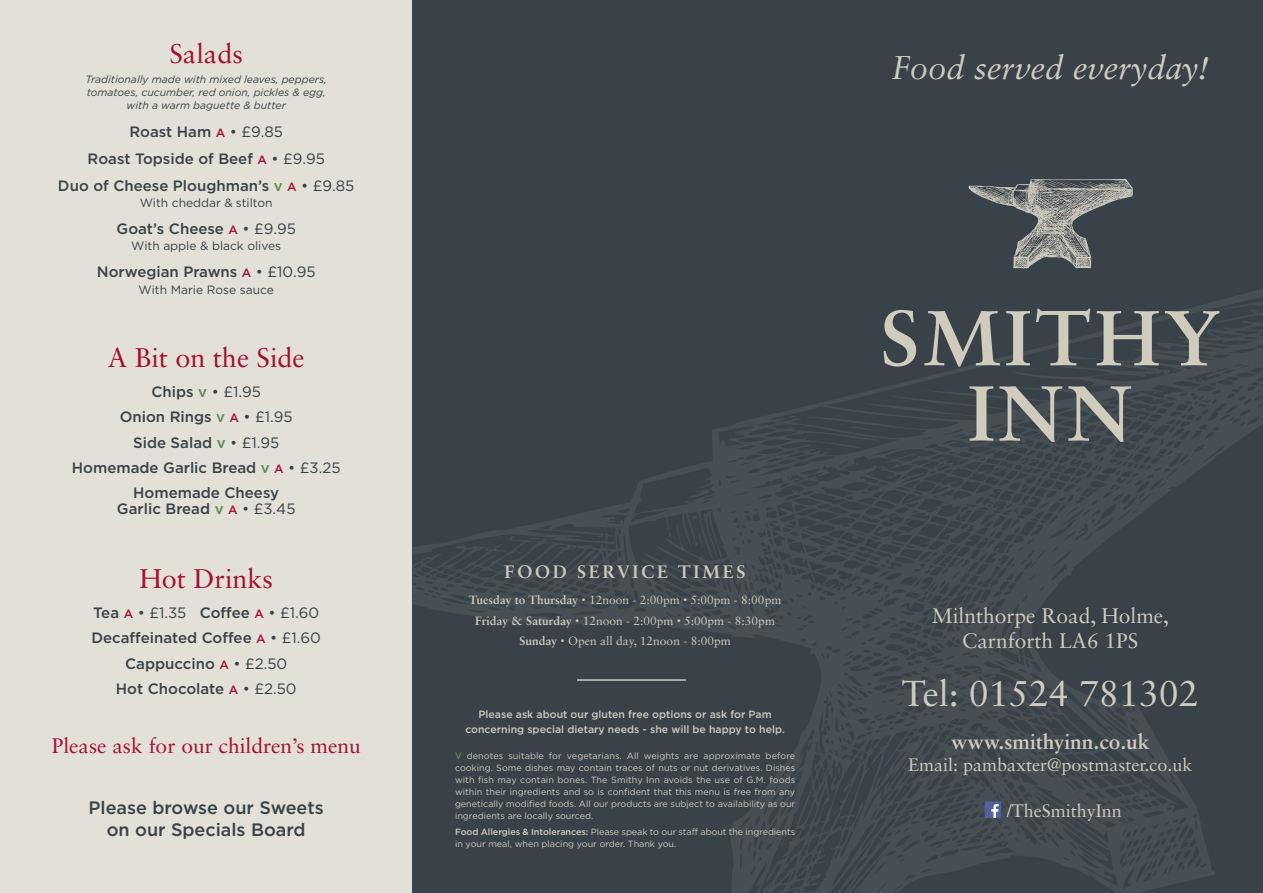
<style>
.page{position:relative;width:1263px;height:893px;background:#fff}
.page>*{position:absolute;margin:0;border:0;box-sizing:border-box;transform-origin:0 0}
.t1{font:700 78px/75.3px "Sabon LT Std";letter-spacing:.05em;color:#cfcbbd;text-align:center}
.t2{font:36px "Sabon LT Std";color:#cfcbbd}
.t3{font:italic 33px "Sabon LT Std";color:#cfcbbd}
.t4{font:27px "Sabon LT Std";color:#a41032}
.t5{font:21px/25.2px "Sabon LT Std";color:#cfcbbd;text-align:center}
.t6{font:21px "Sabon LT Std";color:#a41032}
.t7{font:700 21px "Sabon LT Std";color:#cfcbbd}
.t8{font:18px "Sabon LT Std";color:#cfcbbd}
.t9{font:500 18px/21.6px "Gotham";color:#394149;text-align:center}
.t10{font:700 18px "Sabon LT Std";letter-spacing:.15em;color:#cfcbbd}
.t11{font:500 15px/25.2px "Gotham";color:#394149;text-align:center}
.t12{font:12px/20.7px "Sabon LT Std";color:#cfcbbd;text-align:center}
.t13{font:12px "Gotham";color:#394149}
.t14{font:italic 10.5px/12.6px "Gotham";color:#394149;text-align:center}
.t15{font:500 10.5px/15px "Gotham";color:#cfcbbd;text-align:center}
.t16{font:9px/12px "Gotham";color:#cfcbbd;text-align:justify}
.s1{font-size:12px;color:#a41032}
.s2{font-weight:400}
.s3{color:#5b8b53}
.s4{font-weight:700}
.s5{font-family:"Helvetica Neue";font-weight:700}
.s6{font-weight:500;color:#5b8b53}
.s7{font-weight:500}
</style>
<div class="page">
<div style="left:0;top:0;width:412px;height:893px;background:#e2e0d7"></div>
<div style="left:412px;top:0;width:851px;height:893px;background:#394149"></div>
<svg style="left:413px;top:289px;width:850px;height:604px"></svg>
<svg style="left:1005px;top:367px;width:84px;height:43px"></svg>
<svg style="left:849px;top:420px;width:30px;height:17px"></svg>
<svg style="left:515px;top:549px;width:10px;height:6px"></svg>
<svg style="left:827px;top:767px;width:15px;height:25px"></svg>
<svg style="left:830px;top:810px;width:9px;height:7px"></svg>
<svg style="left:968px;top:179px;width:165px;height:90px"></svg>
<div style="left:984px;top:801px;width:17px;height:17px;background:#50619b"></div>
<svg style="left:991px;top:804px;width:7px;height:14px"></svg>
<hr style="left:577px;top:679px;width:109px;height:2px;background:#cfcbbd">
<h3 class="t4" style="left:169px;top:43px;width:75px">Salads</h3>
<p class="t14" style="left:86px;top:74px;width:243px">Traditionally made with mixed leaves, peppers, tomatoes, cucumber, red onion, pickles &amp; egg, with a warm baguette &amp; butter</p>
<h3 class="t11" style="left:58px;top:120px;width:298px;line-height:26.7px">Roast Ham <span class="s1">A</span> <span class="s2">• £9.85<br></span>Roast Topside of Beef <span class="s1">A</span> <span class="s2">• £9.95<br></span>Duo of Cheese Ploughman’s <span class="s3">v</span> <span class="s1">A</span> <span class="s2">• £9.85</span></h3>
<h3 class="t13" style="left:140px;top:199px;width:134px">With cheddar &amp; stilton</h3>
<h3 class="t11" style="left:117px;top:217px;width:181px">Goat’s Cheese <span class="s1">A</span> <span class="s2">• £9.95</span></h3>
<h3 class="t13" style="left:131px;top:242px;width:151px">With apple &amp; black olives</h3>
<h3 class="t11" style="left:97px;top:260px;width:220px">Norwegian Prawns <span class="s1">A</span> <span class="s2">• £10.95</span></h3>
<h3 class="t13" style="left:139px;top:285px;width:137px">With Marie Rose sauce</h3>
<h3 class="t4" style="left:108px;top:346px;width:198px">A Bit on the Side</h3>
<h3 class="t11" style="left:72px;top:380px;width:270px">Chips <span class="s3">v</span> <span class="s2">• £1.95<br></span>Onion Rings <span class="s3">v</span> <span class="s1">A</span> <span class="s2">• £1.95<br></span>Side Salad <span class="s3">v</span> <span class="s2">• £1.95<br></span>Homemade Garlic Bread <span class="s3">v</span> <span class="s1">A</span> <span class="s2">• £3.25<br></span>Homemade Cheesy</h3>
<h3 class="t11" style="left:117px;top:497px;width:180px">Garlic Bread <span class="s3">v</span> <span class="s1">A</span> <span class="s2">• £3.45</span></h3>
<h3 class="t4" style="left:139px;top:568px;width:135px">Hot Drinks</h3>
<h3 class="t11" style="left:91px;top:602px;width:231px">Tea <span class="s1">A</span> <span class="s2">• £1.35</span> Coffee <span class="s1">A</span> <span class="s2">• £1.60<br></span>Decaffeinated Coffee <span class="s1">A</span> <span class="s2">• £1.60<br></span>Cappuccino <span class="s1">A</span> <span class="s2">• £2.50<br></span>Hot Chocolate <span class="s1">A</span> <span class="s2">• £2.50</span></h3>
<h3 class="t6" style="left:52px;top:737px;width:310px">Please ask for our children’s menu</h3>
<h3 class="t9" style="left:89px;top:799px;width:237px">Please browse our Sweets on our Specials Board</h3>
<h3 class="t3" style="left:891px;top:54px;width:319px">Food served everyday!</h3>
<h3 class="t10" style="left:505px;top:564px;width:242px">FOOD SERVICE TIMES</h3>
<h3 class="t12" style="left:469px;top:590px;width:314px"><span class="s4">Tuesday to Thursday</span> <span class="s5">•</span> 12noon - 2:00pm <span class="s5">•</span> 5:00pm - 8:00pm<br><span class="s4">Friday &amp; Saturday</span> <span class="s5">•</span> 12noon - 2:00pm <span class="s5">•</span> 5:00pm - 8:30pm<br><span class="s4">Sunday</span> <span class="s5">•</span> Open all day, 12noon - 8:00pm</h3>
<p class="t15" style="left:465px;top:708px;width:321px">Please ask about our gluten free options or ask for Pam concerning special dietary needs - she will be happy to help.</p>
<p class="t16" style="left:455px;top:750px;width:342px"><span class="s6">V</span> denotes suitable for vegetarians. All weights are approximate before cooking. Some dishes may contain traces of nuts or nut derivatives. Dishes with fish may contain bones. The Smithy Inn avoids the use of G.M. foods within their ingredients and so is confident that this menu is free from any genetically modified foods. All our products are subject to availability as our ingredients are locally sourced.</p>
<p class="t16" style="left:455px;top:827px;width:342px"><span class="s7">Food Allergies &amp; Intolerances:</span> Please speak to our staff about the ingredients in your meal, when placing your order. Thank you.</p>
<h1 class="t1" style="left:880px;top:307px;width:342px">SMITHY<br>INN</h1>
<h3 class="t5" style="left:932px;top:604px;width:239px">Milnthorpe Road, Holme,<br>Carnforth LA6 1PS</h3>
<h2 class="t2" style="left:902px;top:679px;width:299px">Tel: 01524 781302</h2>
<h3 class="t7" style="left:951px;top:733px;width:200px">www.smithyinn.co.uk</h3>
<h3 class="t8" style="left:908px;top:757px;width:286px">Email: pambaxter@postmaster.co.uk</h3>
<h3 class="t8" style="left:1007px;top:803px;width:116px">/TheSmithyInn</h3>
</div>
